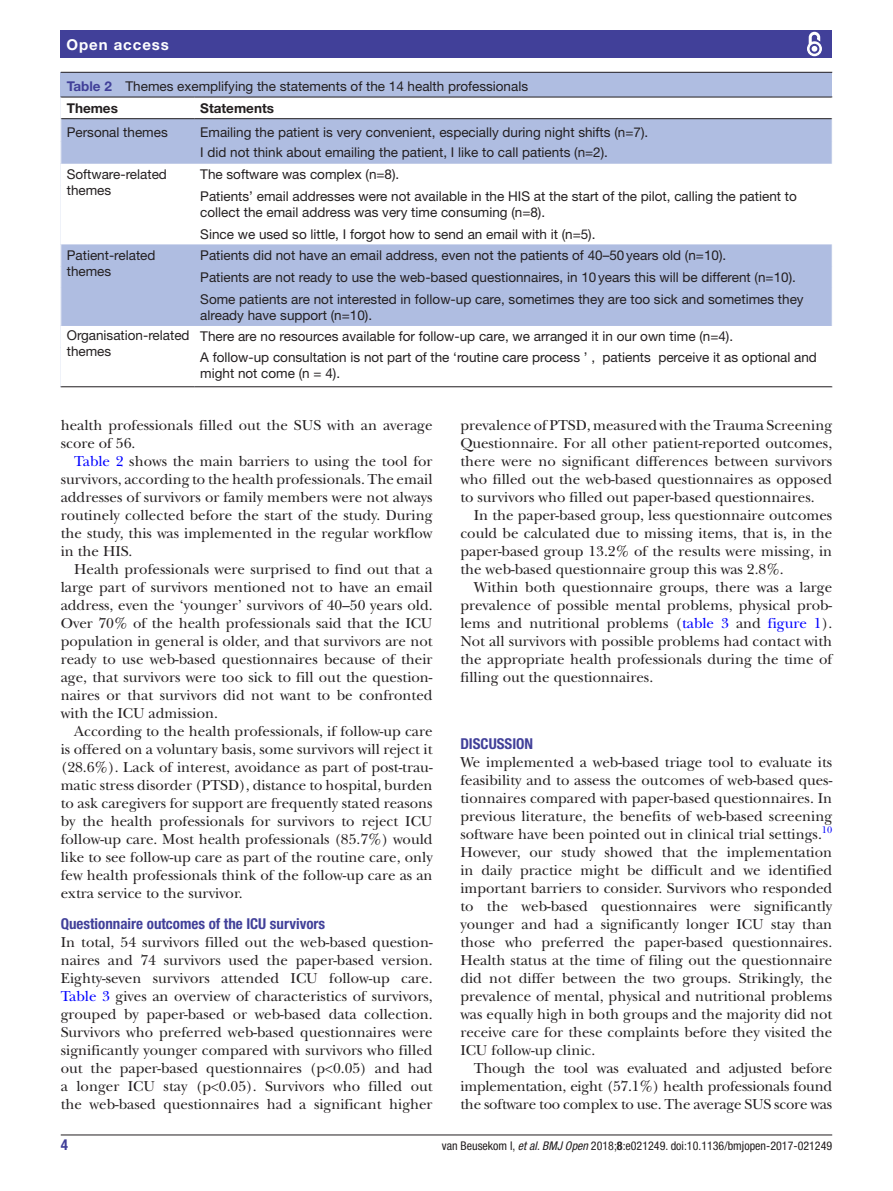
<style>
.page{position:relative;width:893px;height:1191px;background:#fff}
.page>*{position:absolute;margin:0;border:0;box-sizing:border-box;transform-origin:0 0}
.t1{font:15px/18px "New Baskerville";color:#231f20;text-align:justify}
.t2{font:700 condensed 15px "Helvetica Neue LT Std";color:#414099}
.t3{font:700 15px "Helvetica Neue LT Std";letter-spacing:.065em;color:#fff}
.t4{font:13.5px/21.6px "Helvetica Neue LT Std";color:#231f20}
.t5{font:700 13.5px "Helvetica Neue LT Std";color:#231f20}
.t6{font:condensed 12px "Helvetica Neue LT Std";color:#231f20}
.t7{font:9.9px "New Baskerville";color:#00f}
.s1{font-weight:700;color:#414099}
.s2{font-weight:700}
.s3{color:#00f}
.s4{font-style:italic}
</style>
<div class="page">
<hr style="left:61px;top:1134px;width:771px;height:1px;background:#231f20">
<div style="left:61px;top:31px;width:771px;height:27px;background:#414099"></div>
<svg style="left:807px;top:31px;width:15px;height:26px"></svg>
<div style="left:61px;top:73px;width:771px;height:314px;background:#afbde1"></div>
<hr style="left:61px;top:72px;width:771px;height:1px;background:#231f20">
<div style="left:61px;top:98px;width:771px;height:288px;background:#fff"></div>
<svg style="left:61px;top:119px;width:771px;height:207px"></svg>
<hr style="left:61px;top:386px;width:133px;height:1px;background:#231f20">
<hr style="left:61px;top:97px;width:133px;height:1px;background:#231f20">
<hr style="left:61px;top:118px;width:133px;height:1px;background:#231f20">
<hr style="left:194px;top:97px;width:638px;height:1px;background:#231f20">
<hr style="left:194px;top:118px;width:638px;height:1px;background:#231f20">
<hr style="left:194px;top:386px;width:638px;height:1px;background:#231f20">
<svg style="left:60px;top:97px;width:1px;height:88px"></svg>
<svg style="left:60px;top:223px;width:1px;height:65px"></svg>
<svg style="left:60px;top:326px;width:1px;height:21px"></svg>
<p class="t3" style="left:66px;top:35px;width:104px">Open access</p>
<p class="t4" style="left:67px;top:75px;width:463px;line-height:22px"><span class="s1">Table 2</span> Themes exemplifying the statements of the 14 health professionals<br><span class="s2">Themes</span></p>
<p class="t5" style="left:200px;top:99px;width:75px">Statements</p>
<p class="t4" style="left:67px;top:122px;width:103px">Personal themes</p>
<p class="t4" style="left:200px;top:122px;width:449px;line-height:20.1px">Emailing the patient is very convenient, especially during night shifts (n=7).<br>I did not think about emailing the patient, I like to call patients (n=2).</p>
<p class="t4" style="left:67px;top:166px;width:102px;line-height:16.2px">Software-related themes</p>
<p class="t4" style="left:200px;top:163px;width:598px">The software was complex (n=8).<br>Patients’ email addresses were not available in the HIS at the start of the pilot, calling the patient to</p>
<p class="t4" style="left:200px;top:201px;width:397px">collect the email address was very time consuming (n=8).<br>Since we used so little, I forgot how to send an email with it (n=5).</p>
<p class="t4" style="left:67px;top:247px;width:90px;line-height:16.2px">Patient-related themes</p>
<p class="t4" style="left:200px;top:244px;width:605px">Patients did not have an email address, even not the patients of 40–50years old (n=10).<br>Patients are not ready to use the web-based questionnaires, in 10years this will be different (n=10).<br>Some patients are not interested in follow-up care, sometimes they are too sick and sometimes they</p>
<p class="t4" style="left:200px;top:304px;width:173px">already have support (n=10).</p>
<p class="t4" style="left:67px;top:327px;width:124px;line-height:16.2px">Organisation-related themes</p>
<p class="t4" style="left:200px;top:326px;width:618px;line-height:20.1px">There are no resources available for follow-up care, we arranged it in our own time (n=4).<br>A follow-up consultation is not part of the ‘routine care process ’ , patients perceive it as optional and</p>
<p class="t4" style="left:200px;top:362px;width:141px">might not come (n = 4).</p>
<p class="t1" style="left:61px;top:416px;width:373px">health professionals filled out the SUS with an average score of 56.</p>
<p class="t1" style="left:61px;top:452px;width:373px;text-indent:14px"><span class="s3">Table 2</span> shows the main barriers to using the tool for survivors, according to the health professionals. The email addresses of survivors or family members were not always routinely collected before the start of the study. During the study, this was implemented in the regular workflow in the HIS.</p>
<p class="t1" style="left:61px;top:560px;width:373px;text-indent:14px">Health professionals were surprised to find out that a large part of survivors mentioned not to have an email address, even the ‘younger’ survivors of 40–50 years old.<br>Over 70% of the health professionals said that the ICU population in general is older, and that survivors are not ready to use web-based questionnaires because of their age, that survivors were too sick to fill out the question&shy;naires or that survivors did not want to be confronted with the ICU admission.</p>
<p class="t1" style="left:61px;top:722px;width:373px;text-indent:14px">According to the health professionals, if follow-up care is offered on a voluntary basis, some survivors will reject it (28.6%). Lack of interest, avoidance as part of post-trau&shy;matic stress disorder (PTSD), distance to hospital, burden to ask caregivers for support are frequently stated reasons by the health professionals for survivors to reject ICU follow-up care. Most health professionals (85.7%) would like to see follow-up care as part of the routine care, only few health professionals think of the follow-up care as an extra service to the survivor.</p>
<p class="t2" style="left:61px;top:915px;width:266px">Questionnaire outcomes of the ICU survivors</p>
<p class="t1" style="left:61px;top:933px;width:373px">In total, 54 survivors filled out the web-based question&shy;naires and 74 survivors used the paper-based version.<br>Eighty-seven survivors attended ICU follow-up care.<br><span class="s3">Table 3</span> gives an overview of characteristics of survivors, grouped by paper-based or web-based data collection.<br>Survivors who preferred web-based questionnaires were significantly younger compared with survivors who filled out the paper-based questionnaires (p&lt;0.05) and had a longer ICU stay (p&lt;0.05). Survivors who filled out the web-based questionnaires had a significant higher</p>
<p class="t1" style="left:460px;top:416px;width:373px">prevalence of PTSD, measured with the Trauma Screening Questionnaire. For all other patient-reported outcomes, there were no significant differences between survivors who filled out the web-based questionnaires as opposed to survivors who filled out paper-based questionnaires.</p>
<p class="t1" style="left:460px;top:506px;width:373px;text-indent:13px">In the paper-based group, less questionnaire outcomes could be calculated due to missing items, that is, in the paper-based group 13.2% of the results were missing, in the web-based questionnaire group this was 2.8%.</p>
<p class="t1" style="left:460px;top:578px;width:373px;text-indent:13px">Within both questionnaire groups, there was a large prevalence of possible mental problems, physical prob&shy;lems and nutritional problems (<span class="s3">table 3</span> and <span class="s3">figure 1</span>).<br>Not all survivors with possible problems had contact with the appropriate health professionals during the time of filling out the questionnaires.</p>
<p class="t2" style="left:460px;top:735px;width:74px">Discussion</p>
<p class="t1" style="left:460px;top:753px;width:373px">We implemented a web-based triage tool to evaluate its feasibility and to assess the outcomes of web-based ques&shy;tionnaires compared with paper-based questionnaires. In previous literature, the benefits of web-based screening software have been pointed out in clinical trial settings.</p>
<p class="t7" style="left:822px;top:823px;width:12px">10</p>
<p class="t1" style="left:460px;top:843px;width:373px">However, our study showed that the implementation in daily practice might be difficult and we identified important barriers to consider. Survivors who responded to the web-based questionnaires were significantly younger and had a significantly longer ICU stay than those who preferred the paper-based questionnaires.<br>Health status at the time of filing out the questionnaire did not differ between the two groups. Strikingly, the prevalence of mental, physical and nutritional problems was equally high in both groups and the majority did not receive care for these complaints before they visited the ICU follow-up clinic.</p>
<p class="t1" style="left:460px;top:1059px;width:373px;text-indent:14px">Though the tool was evaluated and adjusted before implementation, eight (57.1%) health professionals found the software too complex to use. The average SUS score was</p>
<p class="t2" style="left:61px;top:1135px;width:9px">4</p>
<p class="t6" style="left:442px;top:1138px;width:392px">van Beusekom I, <span class="s4">et al</span>. <span class="s4">BMJ Open</span> 2018;<span class="s2">8</span>:e021249. doi:10.1136/bmjopen-2017-021249</p>
</div>
